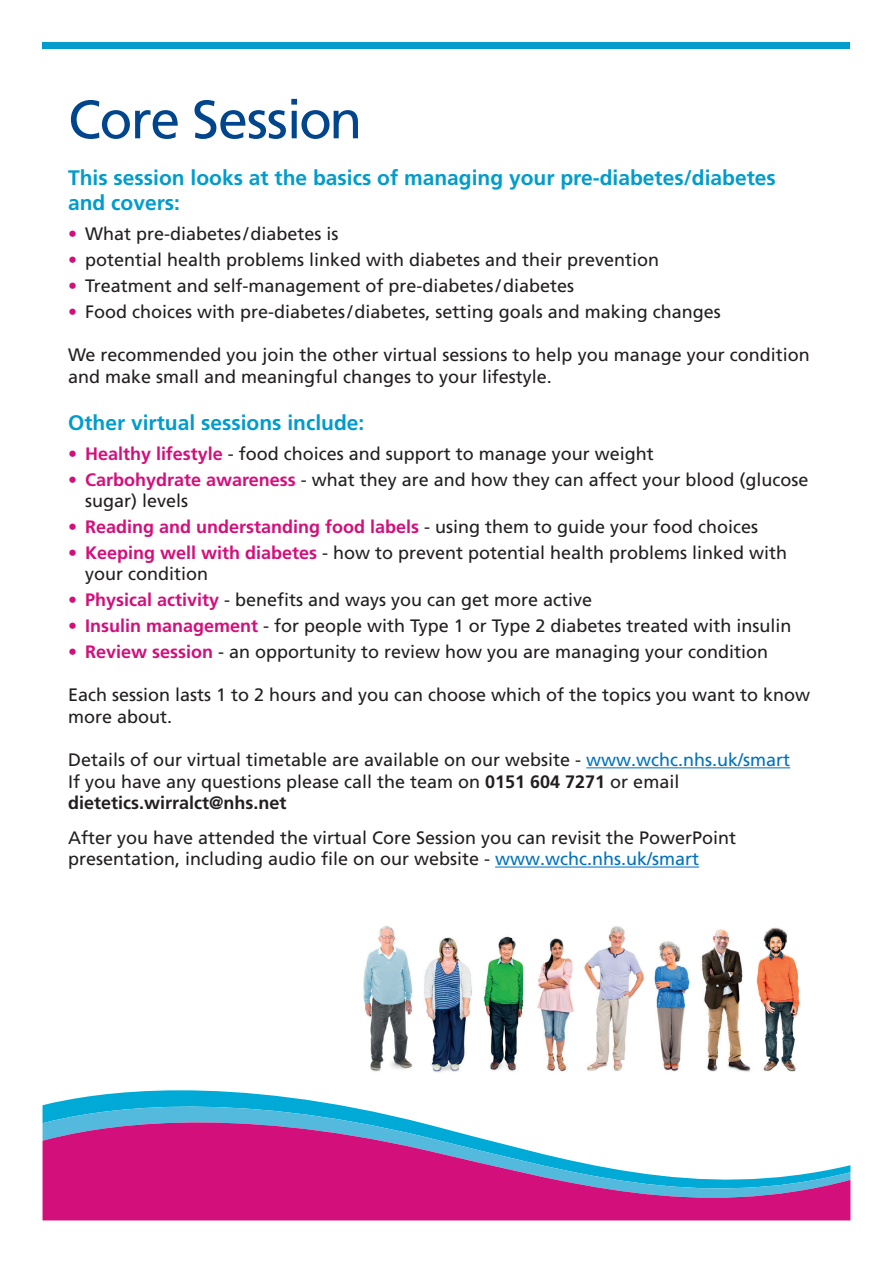
<style>
.page{position:relative;width:893px;height:1263px;background:#fff}
.page>*{position:absolute;margin:0;border:0;box-sizing:border-box;transform-origin:0 0}
.t1{font:54px "Frutiger LT Pro";letter-spacing:-.03em;color:#01468c}
.t2{font:700 21px/25.2px "Frutiger LT Pro";color:#009ccd}
.t3{font:18px/21.6px "Frutiger LT Pro";color:#231f20}
.t4{font:700 18px "Frutiger LT Pro";color:#d30f7b}
.s1{color:#d30f7b}
.s2{font-weight:700;color:#d30f7b}
.s3{font-weight:400}
.s4{font-weight:400;color:#231f20}
.s5{color:#0072bc}
.s6{font-weight:700}
</style>
<div class="page">
<div style="left:43px;top:42px;width:807px;height:7px;background:#009ccd"></div>
<svg style="left:48px;top:1090px;width:285px;height:14px;fill:#00aad6"></svg>
<svg style="left:43px;top:1104px;width:807px;height:117px;fill:#d30f7b"></svg>
<hr style="left:586px;top:767px;width:204px;height:1px;background:#0072bc">
<hr style="left:495px;top:866px;width:204px;height:1px;background:#0072bc">
<img style="left:363px;top:926px;width:437px;height:147px">
<p class="t1" style="left:68px;top:88px;width:296px">Core Session</p>
<p class="t2" style="left:68px;top:165px;width:709px">This session looks at the basics of managing your pre-diabetes/diabetes and covers:</p>
<p class="t3" style="left:68px;top:223px;width:272px"><span class="s1">•</span> What pre-diabetes/diabetes is</p>
<p class="t3" style="left:68px;top:249px;width:593px"><span class="s1">•</span> potential health problems linked with diabetes and their prevention</p>
<p class="t3" style="left:68px;top:275px;width:508px"><span class="s1">•</span> Treatment and self-management of pre-diabetes/diabetes</p>
<p class="t3" style="left:68px;top:301px;width:654px"><span class="s1">•</span> Food choices with pre-diabetes/diabetes, setting goals and making changes</p>
<p class="t3" style="left:68px;top:344px;width:743px">We recommended you join the other virtual sessions to help you manage your condition and make small and meaningful changes to your lifestyle.</p>
<p class="t2" style="left:68px;top:410px;width:298px">Other virtual sessions include:</p>
<p class="t3" style="left:68px;top:443px;width:587px"><span class="s1">•</span> <span class="s2">Healthy lifestyle</span> - food choices and support to manage your weight</p>
<p class="t3" style="left:85px;top:469px;width:725px;text-indent:-17px"><span class="s1">•</span> <span class="s2">Carbohydrate awareness</span> - what they are and how they can affect your blood (glucose sugar) levels</p>
<p class="t4" style="left:68px;top:516px;width:692px"><span class="s3">•</span> Reading and understanding food labels <span class="s4">- using them to guide your food choices</span></p>
<p class="t3" style="left:85px;top:542px;width:704px;text-indent:-17px"><span class="s1">•</span> <span class="s2">Keeping well with diabetes</span> - how to prevent potential health problems linked with your condition</p>
<p class="t3" style="left:68px;top:589px;width:526px"><span class="s1">•</span> <span class="s2">Physical activity</span> - benefits and ways you can get more active</p>
<p class="t3" style="left:68px;top:615px;width:725px"><span class="s1">•</span> <span class="s2">Insulin management</span> - for people with Type 1 or Type 2 diabetes treated with insulin</p>
<p class="t3" style="left:68px;top:641px;width:702px"><span class="s1">•</span> <span class="s2">Review session</span> - an opportunity to review how you are managing your condition</p>
<p class="t3" style="left:68px;top:684px;width:744px">Each session lasts 1 to 2 hours and you can choose which of the topics you want to know more about.</p>
<p class="t3" style="left:68px;top:749px;width:724px">Details of our virtual timetable are available on our website - <span class="s5">www.wchc.nhs.uk/smart<br></span>If you have any questions please call the team on <span class="s6">0151 604 7271</span> or email <span class="s6">dietetics.wirralct@nhs.net</span></p>
<p class="t3" style="left:68px;top:827px;width:670px">After you have attended the virtual Core Session you can revisit the PowerPoint presentation, including audio file on our website - <span class="s5">www.wchc.nhs.uk/smart</span></p>
</div>
